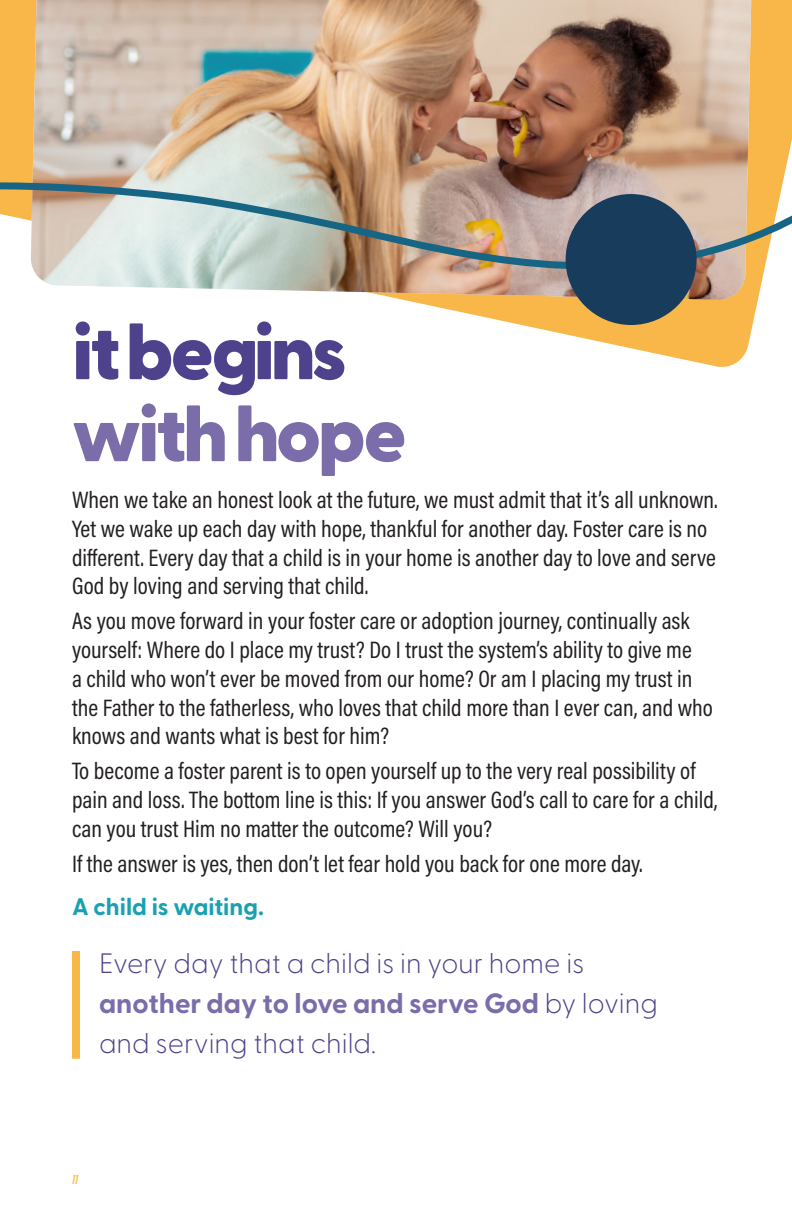
<style>
.page{position:relative;width:792px;height:1224px;background:#fff}
.page>*{position:absolute;margin:0;border:0;box-sizing:border-box;transform-origin:0 0}
.CHAPTER_MEDIUM{font:800 78px/82px "Greycliff CF";letter-spacing:-.04em;color:#4e428d}
.PULL{font:200 28px/40px "Greycliff CF";color:#4f4289}
.t1{font:24px/28.8px "Acumin Pro Cond";color:#231f20}
.t2{font:700 24px "Greycliff CF";color:#19a1b2}
.t3{font:italic 600 14px "Acumin Pro Extra Cond";color:#f9b748}
.s1{color:#7b6daa}
.s2{font-weight:700;color:#7b6daa}
</style>
<div class="page">
<div style="left:72px;top:951px;width:8px;height:108px;background:#f9b748"></div>
<svg style="left:0;top:0;width:792px;height:367px"></svg>
<img style="left:31px;top:0;width:720px;height:300px">
<img style="left:0;top:178px;width:792px;height:111px">
<div style="left:566px;top:194px;width:131px;height:131px;background:#183c5b;border-radius:50%"></div>
<p class="CHAPTER_MEDIUM" style="left:72px;top:308px;width:336px">it begins <span class="s1">with hope</span></p>
<p class="t1" style="left:72px;top:485px;width:647px">When we take an honest look at the future, we must admit that it’s all unknown.<br>Yet we wake up each day with hope, thankful for another day. Foster care is no different. Every day that a child is in your home is another day to love and serve God by loving and serving that child.</p>
<p class="t1" style="left:72px;top:606px;width:642px">As you move forward in your foster care or adoption journey, continually ask yourself: Where do I place my trust? Do I trust the system’s ability to give me<br>a child who won’t ever be moved from our home? Or am I placing my trust in the Father to the fatherless, who loves that child more than I ever can, and who knows and wants what is best for him?</p>
<p class="t1" style="left:72px;top:756px;width:647px">To become a foster parent is to open yourself up to the very real possibility of pain and loss. The bottom line is this: If you answer God’s call to care for a child, can you trust Him no matter the outcome? Will you?</p>
<p class="t1" style="left:72px;top:848px;width:572px">If the answer is yes, then don’t let fear hold you back for one more day.</p>
<h1 class="t2" style="left:72px;top:889px;width:193px">A child is waiting.</h1>
<p class="PULL" style="left:99px;top:941px;width:560px">Every day that a child is in your home is <span class="s2">another day to love and serve God</span> by loving and serving that child.</p>
<p class="t3" style="left:72px;top:1171px;width:8px">11</p>
</div>
